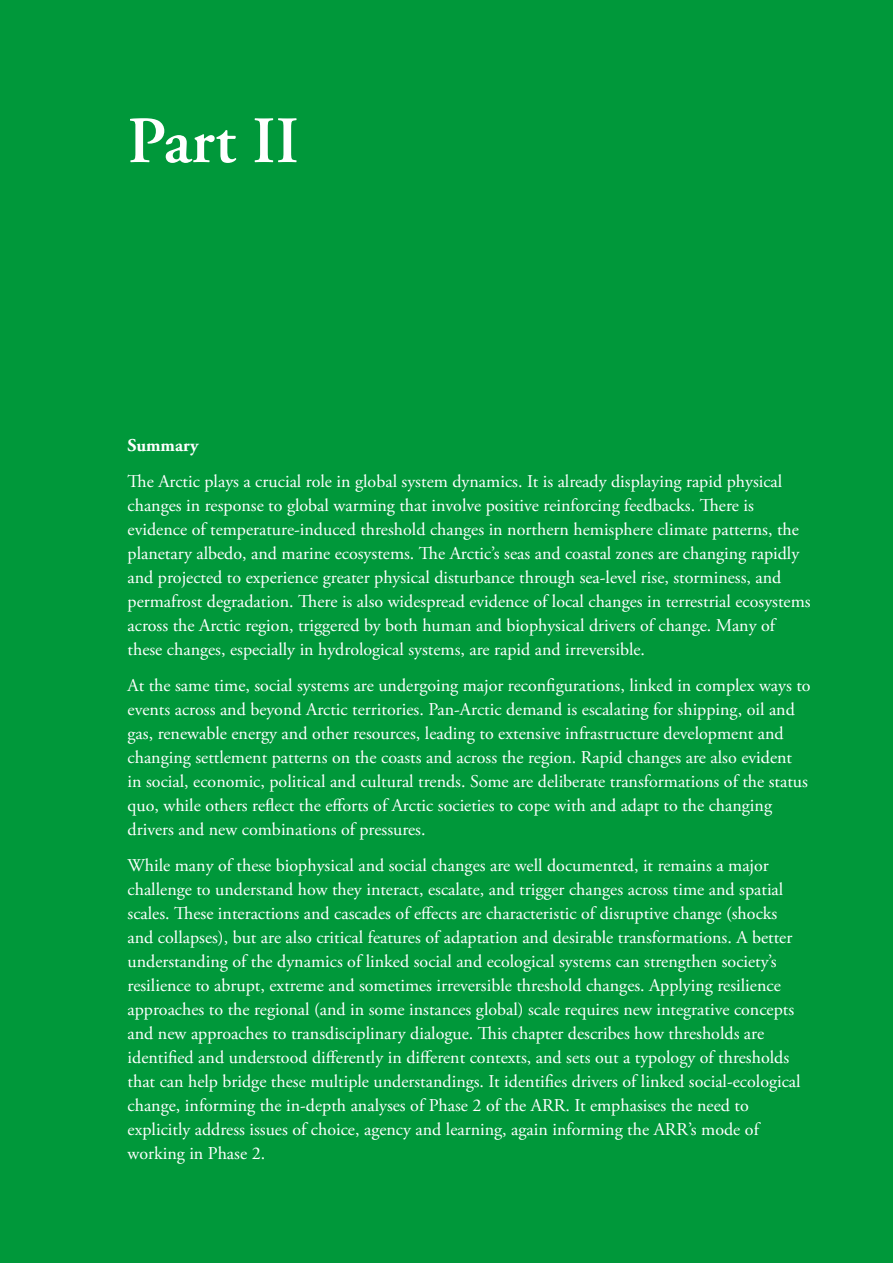
<style>
.page{position:relative;width:893px;height:1263px;background:#00983a}
.page>*{position:absolute;margin:0;border:0;box-sizing:border-box;transform-origin:0 0}
.t1{font:600 66px "Adobe Garamond Pro";color:#fff}
.t2{font:18px/24px "Adobe Garamond Pro";color:#fff}
.t3{font:700 18px "Adobe Garamond Pro";color:#fff}
</style>
<div class="page">
<h1 class="t1" style="left:128px;top:103px;width:173px">Part II</h1>
<p class="t3" style="left:128px;top:435px;width:73px">Summary</p>
<p class="t2" style="left:128px;top:470px;width:685px">The Arctic plays a crucial role in global system dynamics. It is already displaying rapid physical changes in response to global warming that involve positive reinforcing feedbacks. There is evidence of temperature-induced threshold changes in northern hemisphere climate patterns, the planetary albedo, and marine ecosystems. The Arctic’s seas and coastal zones are changing rapidly and projected to experience greater physical disturbance through sea-level rise, storminess, and permafrost degradation. There is also widespread evidence of local changes in terrestrial ecosystems across the Arctic region, triggered by both human and biophysical drivers of change. Many of these changes, especially in hydrological systems, are rapid and irreversible.</p>
<p class="t2" style="left:128px;top:674px;width:685px">At the same time, social systems are undergoing major reconfigurations, linked in complex ways to events across and beyond Arctic territories. Pan-Arctic demand is escalating for shipping, oil and gas, renewable energy and other resources, leading to extensive infrastructure development and changing settlement patterns on the coasts and across the region. Rapid changes are also evident in social, economic, political and cultural trends. Some are deliberate transformations of the status quo, while others reflect the efforts of Arctic societies to cope with and adapt to the changing drivers and new combinations of pressures.</p>
<p class="t2" style="left:128px;top:854px;width:675px">While many of these biophysical and social changes are well documented, it remains a major challenge to understand how they interact, escalate, and trigger changes across time and spatial scales. These interactions and cascades of effects are characteristic of disruptive change (shocks and collapses), but are also critical features of adaptation and desirable transformations. A better understanding of the dynamics of linked social and ecological systems can strengthen society’s resilience to abrupt, extreme and sometimes irreversible threshold changes. Applying resilience approaches to the regional (and in some instances global) scale requires new integrative concepts and new approaches to transdisciplinary dialogue. This chapter describes how thresholds are identified and understood differently in different contexts, and sets out a typology of thresholds that can help bridge these multiple understandings. It identifies drivers of linked social-ecological change, informing the in-depth analyses of Phase 2 of the ARR. It emphasises the need to explicitly address issues of choice, agency and learning, again informing the ARR’s mode of working in Phase 2.</p>
</div>
